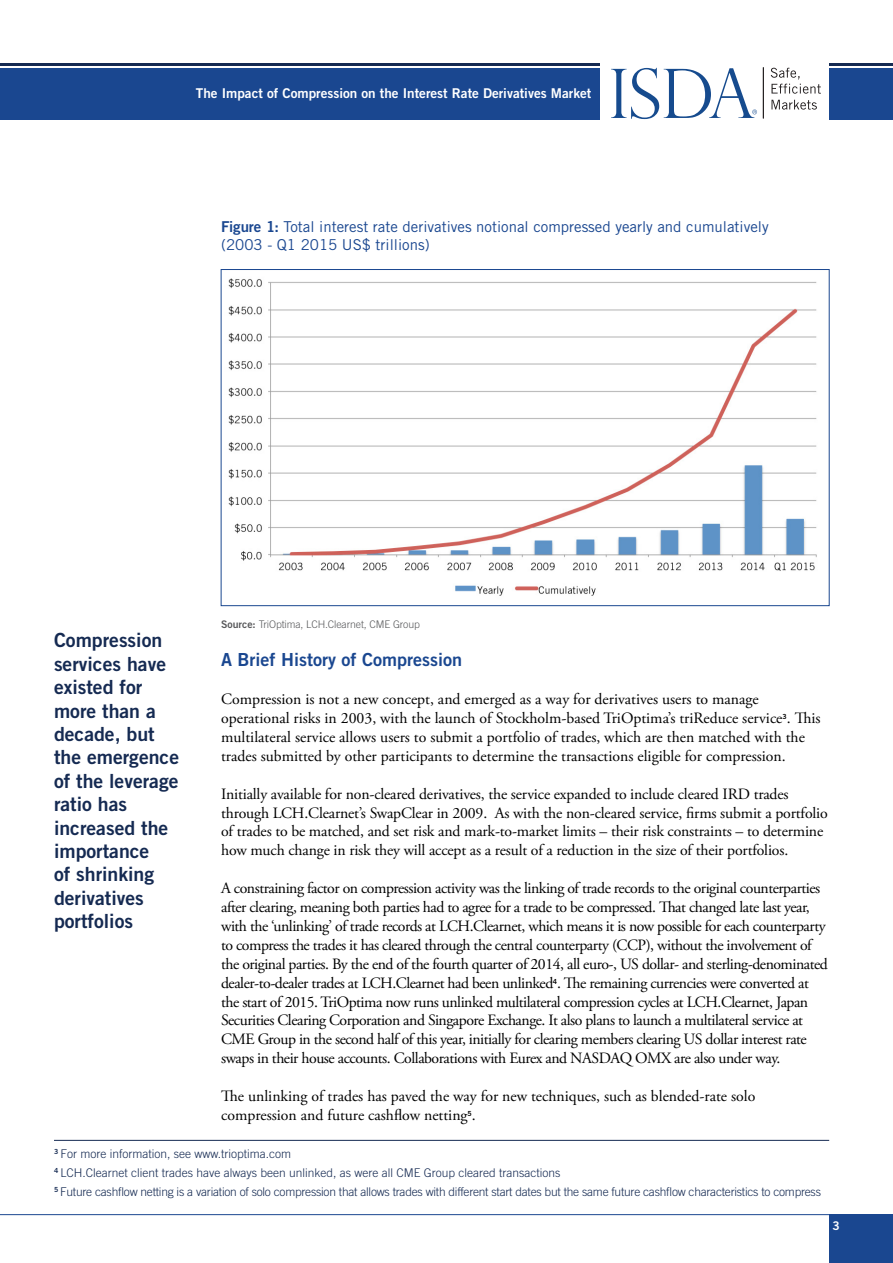
<style>
.page{position:relative;width:893px;height:1263px;background:#fff}
.page>*{position:absolute;margin:0;border:0;box-sizing:border-box;transform-origin:0 0}
.t1{font:19.5px/23.4px "Trade Gothic LT Std Bd 2";color:#152a52}
.t2{font:18px "Trade Gothic LT Std Bd 2";color:#1a4790}
.t3{font:15.75px/18.9px "Adobe Garamond Pro";letter-spacing:-.03em;color:#000}
.t4{font:15.75px/18.9px "Adobe Garamond Pro";color:#000}
.t5{font:15.75px/18.9px "Adobe Garamond Pro";letter-spacing:-.01em;color:#000}
.t6{font:15px/18.9px "Trade Gothic LT Std";color:#1a4790}
.t7{font:13.5px "Trade Gothic LT Std Bd 2";color:#fff}
.t8{font:300 12px/18.9px "Trade Gothic LT Std";letter-spacing:-.02em;color:#152a52}
.t9{font:12px "Trade Gothic LT Std Bd 2";color:#fff}
.t10{font:300 10.5px "Trade Gothic";letter-spacing:-.01em;color:#58595b}
.t11{font:7.05px "Trade Gothic LT Std Bd 2";color:#000}
.s1{font-family:"Trade Gothic LT Std Bd 2"}
.s2{font-family:"Trade Gothic Bold Two";font-weight:400}
</style>
<div class="page">
<div style="left:0;top:68px;width:600px;height:51px;background:#1a4790"></div>
<div style="left:829px;top:68px;width:64px;height:51px;background:#1a4790"></div>
<hr style="left:0;top:64px;width:600px;height:2px;background:#152a52">
<hr style="left:829px;top:64px;width:64px;height:2px;background:#152a52">
<div style="left:829px;top:1214px;width:64px;height:49px;background:#1a4790"></div>
<svg style="left:771px;top:68px;width:50px;height:26px"></svg>
<svg style="left:771px;top:100px;width:46px;height:10px"></svg>
<hr style="left:763px;top:67px;width:1px;height:51px;background:#231f20">
<svg style="left:611px;top:68px;width:146px;height:51px"></svg>
<hr style="left:0;top:1214px;width:829px;height:1px;background:#1a4790">
<hr style="left:54px;top:1140px;width:775px;height:1px;background:#152a52">
<img style="left:228px;top:278px;width:589px;height:318px">
<p class="t7" style="left:196px;top:85px;width:397px">The Impact of Compression on the Interest Rate Derivatives Market</p>
<p class="t6" style="left:221px;top:217px;width:549px"><span class="s1">Figure 1:</span> Total interest rate derivatives notional compressed yearly and cumulatively (2003 - Q1 2015 US$ trillions)</p>
<p class="t1" style="left:54px;top:628px;width:127px">Compression services have existed for more than a decade, but the emergence of the leverage ratio has increased the importance<br>of shrinking derivatives portfolios</p>
<p class="t10" style="left:221px;top:618px;width:200px"><span class="s2">Source:</span> TriOptima, LCH.Clearnet, CME Group</p>
<p class="t2" style="left:221px;top:649px;width:242px">A Brief History of Compression</p>
<p class="t4" style="left:221px;top:690px;width:601px">Compression is not a new concept, and emerged as a way for derivatives users to manage operational risks in 2003, with the launch of Stockholm-based TriOptima’s triReduce service . This</p>
<p class="t11" style="left:782px;top:712px;width:6px">3</p>
<p class="t4" style="left:221px;top:728px;width:585px">multilateral service allows users to submit a portfolio of trades, which are then matched with the trades submitted by other participants to determine the transactions eligible for compression.</p>
<p class="t5" style="left:221px;top:785px;width:608px">Initially available for non-cleared derivatives, the service expanded to include cleared IRD trades through LCH.Clearnet’s SwapClear in 2009. As with the non-cleared service, firms submit a portfolio of trades to be matched, and set risk and mark-to-market limits – their risk constraints – to determine how much change in risk they will accept as a result of a reduction in the size of their portfolios.</p>
<p class="t3" style="left:221px;top:879px;width:608px">A constraining factor on compression activity was the linking of trade records to the original counterparties after clearing, meaning both parties had to agree for a trade to be compressed. That changed late last year, with the ‘unlinking’ of trade records at LCH.Clearnet, which means it is now possible for each counterparty to compress the trades it has cleared through the central counterparty (CCP), without the involvement of the original parties. By the end of the fourth quarter of 2014, all euro-, US dollar- and sterling-denominated dealer-to-dealer trades at LCH.Clearnet had been unlinked . The remaining currencies were converted at</p>
<p class="t11" style="left:553px;top:977px;width:6px">4</p>
<p class="t3" style="left:221px;top:993px;width:589px">the start of 2015. TriOptima now runs unlinked multilateral compression cycles at LCH.Clearnet, Japan Securities Clearing Corporation and Singapore Exchange. It also plans to launch a multilateral service at CME Group in the second half of this year, initially for clearing members clearing US dollar interest rate swaps in their house accounts. Collaborations with Eurex and NASDAQ OMX are also under way.</p>
<p class="t4" style="left:221px;top:1087px;width:536px">The unlinking of trades has paved the way for new techniques, such as blended-rate solo compression and future cashflow netting .</p>
<p class="t11" style="left:468px;top:1109px;width:6px">5</p>
<p class="t8" style="left:54px;top:1144px;width:768px"><sup>3</sup> For more information, see www.trioptima.com<br><sup>4</sup> LCH.Clearnet client trades have always been unlinked, as were all CME Group cleared transactions<br><sup>5</sup> Future cashflow netting is a variation of solo compression that allows trades with different start dates but the same future cashflow characteristics to compress</p>
<p class="t9" style="left:833px;top:1218px;width:9px">3</p>
</div>
